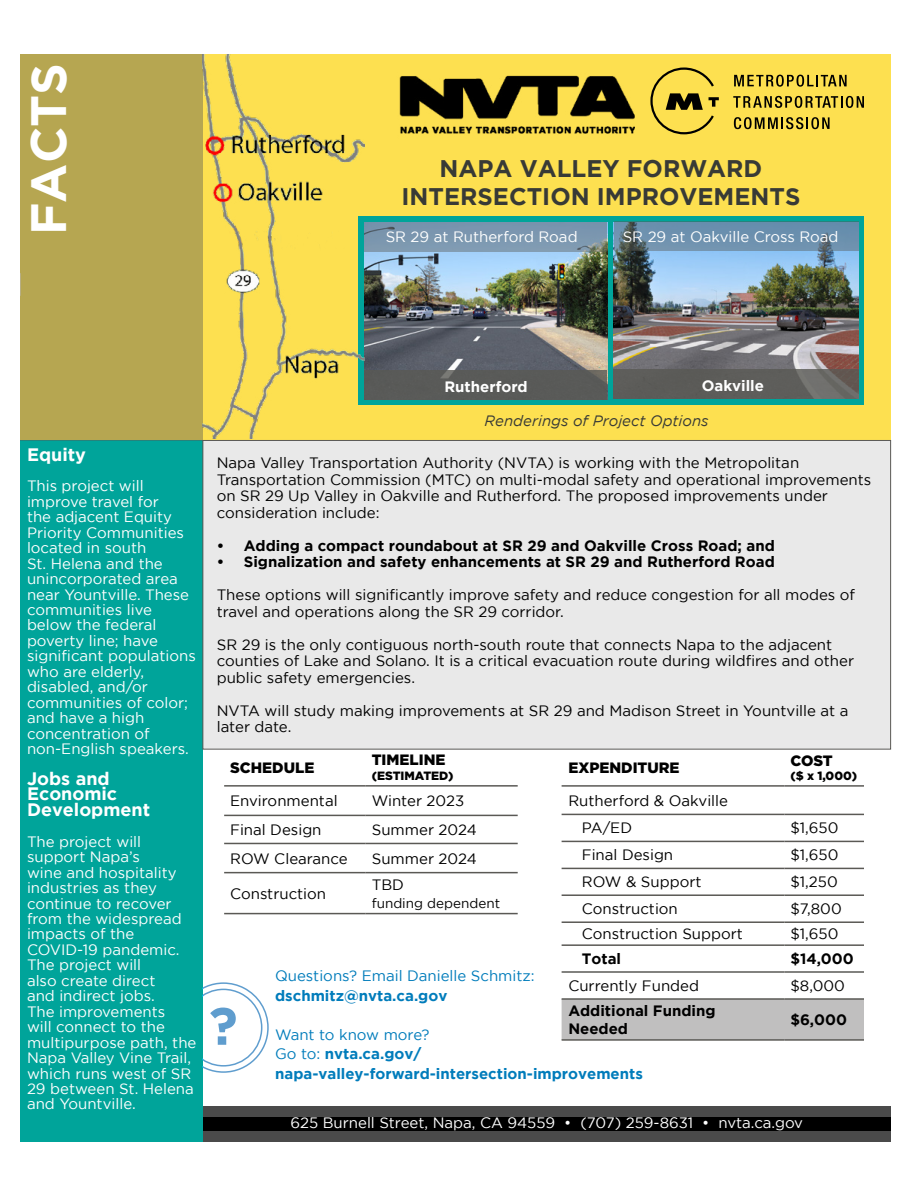
<style>
.page{position:relative;width:918px;height:1188px;background:#fff}
.page>*{position:absolute;margin:0;border:0;box-sizing:border-box;transform-origin:0 0}
.t1{font:700 52.5px "Gotham";color:#5f9dce}
.t2{font:700 49.5px "Gotham";color:#fff}
.t3{font:700 24px/28.8px "Gotham";color:#383a36;text-align:center}
.t4{font:700 18px/15.5px "Gotham";color:#fff}
.t5{font:15px/16.5px "Gotham";color:#000}
.t6{font:15px/15.5px "Gotham";color:#fff}
.t7{font:700 15px/18px "Gotham";color:#000}
.t8{font:700 15px/19.5px "Gotham";color:#007cbb}
.t9{font:15px "Gotham";color:#007cbb}
.t10{font:900 15px "Gotham";color:#000}
.t11{font:italic 15px "Gotham";color:#383a36}
.t12{font:700 15px "Gotham";color:#fff}
.t13{font:13.5px "Gotham";color:#000}
.t14{font:900 12px "Gotham";color:#000}
.s1{font-weight:400}
</style>
<div class="page">
<div style="left:198px;top:1106px;width:693px;height:36px;background:#4a4a4a"></div>
<div style="left:202px;top:1118px;width:689px;height:13px;background:#000"></div>
<div style="left:21px;top:54px;width:870px;height:580px;background:#fde050"></div>
<img style="left:399px;top:75px;width:235px;height:59px">
<div style="left:20px;top:440px;width:182px;height:702px;background:#00a49a"></div>
<div style="left:203px;top:440px;width:688px;height:309px;background:#e9e9e9"></div>
<svg style="left:202px;top:982px;width:67px;height:92px"></svg>
<hr style="left:224px;top:785px;width:142px;height:2px;background:#5a5955">
<hr style="left:366px;top:785px;width:152px;height:2px;background:#5a5955">
<hr style="left:224px;top:815px;width:142px;height:1px;background:#5a5955">
<hr style="left:366px;top:815px;width:152px;height:1px;background:#5a5955">
<hr style="left:224px;top:843px;width:142px;height:1px;background:#5a5955">
<hr style="left:366px;top:843px;width:152px;height:1px;background:#5a5955">
<hr style="left:224px;top:872px;width:142px;height:1px;background:#5a5955">
<hr style="left:366px;top:872px;width:152px;height:1px;background:#5a5955">
<hr style="left:224px;top:913px;width:142px;height:1px;background:#5a5955">
<hr style="left:366px;top:913px;width:152px;height:1px;background:#5a5955">
<div style="left:562px;top:1000px;width:302px;height:39px;background:#c0bfbf"></div>
<hr style="left:562px;top:785px;width:222px;height:2px;background:#5a5955">
<hr style="left:784px;top:785px;width:80px;height:2px;background:#5a5955">
<hr style="left:562px;top:814px;width:222px;height:1px;background:#5a5955">
<hr style="left:784px;top:814px;width:80px;height:1px;background:#5a5955">
<hr style="left:562px;top:841px;width:222px;height:1px;background:#5a5955">
<hr style="left:784px;top:841px;width:80px;height:1px;background:#5a5955">
<hr style="left:562px;top:868px;width:222px;height:1px;background:#5a5955">
<hr style="left:784px;top:868px;width:80px;height:1px;background:#5a5955">
<hr style="left:562px;top:894px;width:222px;height:2px;background:#5a5955">
<hr style="left:784px;top:894px;width:80px;height:2px;background:#5a5955">
<hr style="left:562px;top:921px;width:222px;height:2px;background:#5a5955">
<hr style="left:784px;top:921px;width:80px;height:2px;background:#5a5955">
<hr style="left:562px;top:944px;width:222px;height:2px;background:#5a5955">
<hr style="left:784px;top:944px;width:80px;height:2px;background:#5a5955">
<hr style="left:562px;top:971px;width:222px;height:2px;background:#5a5955">
<hr style="left:784px;top:971px;width:80px;height:2px;background:#5a5955">
<hr style="left:562px;top:998px;width:222px;height:2px;background:#5a5955">
<hr style="left:784px;top:998px;width:80px;height:2px;background:#5a5955">
<hr style="left:562px;top:1039px;width:222px;height:2px;background:#5a5955">
<hr style="left:784px;top:1039px;width:80px;height:2px;background:#5a5955">
<svg style="left:650px;top:68px;width:69px;height:66px"></svg>
<svg style="left:734px;top:75px;width:113px;height:12px"></svg>
<svg style="left:733px;top:96px;width:131px;height:12px"></svg>
<svg style="left:734px;top:117px;width:96px;height:12px"></svg>
<div style="left:359px;top:216px;width:505px;height:189px;background:#00a49a"></div>
<img style="left:614px;top:251px;width:244px;height:119px">
<img style="left:364px;top:251px;width:243px;height:119px">
<svg style="left:614px;top:222px;width:244px;height:29px;background:#698ba6"></svg>
<div style="left:20px;top:54px;width:182px;height:387px;background:#b6a651"></div>
<div style="left:364px;top:222px;width:244px;height:29px;background:#7b97af"></div>
<div style="left:364px;top:370px;width:244px;height:30px;background:#595954"></div>
<div style="left:613px;top:370px;width:246px;height:29px;background:#595954"></div>
<img style="left:202px;top:54px;width:162px;height:384px">
<h2 class="t2" style="left:20px;top:235px;width:173px;rotate:-90deg">FACTS</h2>
<h3 class="t3" style="left:402px;top:153px;width:400px">NAPA VALLEY FORWARD<br>INTERSECTION IMPROVEMENTS</h3>
<p class="t6" style="left:386px;top:228px;width:193px">SR 29 at Rutherford Road</p>
<p class="t6" style="left:623px;top:229px;width:217px">SR 29 at Oakville Cross Road</p>
<p class="t4" style="left:27px;top:446px;width:61px">Equity</p>
<p class="t6" style="left:27px;top:478px;width:170px">This project will improve travel for<br>the adjacent Equity<br>Priority Communities located in south<br>St. Helena and the unincorporated area near Yountville. These communities live below the federal poverty line; have significant populations who are elderly, disabled, and/or communities of color; and have a high concentration of non-English speakers.</p>
<p class="t4" style="left:27px;top:770px;width:125px">Jobs and<br>Economic<br>Development</p>
<p class="t6" style="left:27px;top:834px;width:171px">The project will support Napa’s<br>wine and hospitality industries as they continue to recover from the widespread impacts of the<br>COVID-19 pandemic.<br>The project will<br>also create direct<br>and indirect jobs.<br>The improvements<br>will connect to the multipurpose path, the<br>Napa Valley Vine Trail, which runs west of SR<br>29 between St. Helena and Yountville.</p>
<p class="t12" style="left:444px;top:378px;width:85px">Rutherford</p>
<p class="t12" style="left:702px;top:377px;width:64px">Oakville</p>
<p class="t11" style="left:485px;top:412px;width:226px">Renderings of Project Options</p>
<p class="t5" style="left:217px;top:455px;width:656px">Napa Valley Transportation Authority (NVTA) is working with the Metropolitan Transportation Commission (MTC) on multi-modal safety and operational improvements on SR 29 Up Valley in Oakville and Rutherford. The proposed improvements under consideration include:</p>
<p class="t7" style="left:217px;top:536px;width:560px">• Adding a compact roundabout at SR 29 and Oakville Cross Road; and</p>
<p class="t7" style="left:217px;top:553px;width:560px">• Signalization and safety enhancements at SR 29 and Rutherford Road</p>
<p class="t5" style="left:217px;top:587px;width:640px">These options will significantly improve safety and reduce congestion for all modes of travel and operations along the SR 29 corridor.</p>
<p class="t5" style="left:217px;top:636px;width:639px">SR 29 is the only contiguous north-south route that connects Napa to the adjacent counties of Lake and Solano. It is a critical evacuation route during wildfires and other public safety emergencies.</p>
<p class="t5" style="left:217px;top:702px;width:633px">NVTA will study making improvements at SR 29 and Madison Street in Yountville at a later date.</p>
<p class="t10" style="left:230px;top:759px;width:86px">SCHEDULE</p>
<p class="t10" style="left:372px;top:751px;width:75px">TIMELINE</p>
<p class="t14" style="left:372px;top:769px;width:83px">(ESTIMATED)</p>
<p class="t10" style="left:568px;top:759px;width:113px">EXPENDITURE</p>
<p class="t10" style="left:790px;top:752px;width:44px">COST</p>
<p class="t14" style="left:790px;top:769px;width:68px">($ x 1,000)</p>
<p class="t5" style="left:582px;top:786px;width:148px;line-height:27.8px;text-indent:-14px">Rutherford &amp; Oakville<br>PA/ED</p>
<p class="t5" style="left:230px;top:792px;width:109px">Environmental</p>
<p class="t5" style="left:372px;top:792px;width:94px">Winter 2023</p>
<p class="t5" style="left:230px;top:821px;width:93px">Final Design</p>
<p class="t5" style="left:372px;top:821px;width:107px">Summer 2024</p>
<p class="t5" style="left:230px;top:850px;width:119px">ROW Clearance</p>
<p class="t5" style="left:372px;top:850px;width:107px">Summer 2024</p>
<p class="t5" style="left:230px;top:885px;width:98px">Construction</p>
<p class="t5" style="left:790px;top:820px;width:50px">$1,650</p>
<p class="t5" style="left:582px;top:847px;width:93px">Final Design</p>
<p class="t5" style="left:790px;top:847px;width:50px">$1,650</p>
<p class="t5" style="left:582px;top:874px;width:121px">ROW &amp; Support</p>
<p class="t5" style="left:790px;top:874px;width:49px">$1,250</p>
<p class="t5" style="left:582px;top:900px;width:98px">Construction</p>
<p class="t5" style="left:790px;top:900px;width:53px">$7,800</p>
<p class="t5" style="left:582px;top:925px;width:163px">Construction Support</p>
<p class="t5" style="left:790px;top:925px;width:50px">$1,650</p>
<p class="t7" style="left:582px;top:949px;width:41px">Total</p>
<p class="t7" style="left:790px;top:949px;width:65px">$14,000</p>
<p class="t5" style="left:568px;top:977px;width:132px">Currently Funded</p>
<p class="t5" style="left:790px;top:977px;width:56px">$8,000</p>
<p class="t7" style="left:568px;top:1001px;width:149px">Additional Funding<br>Needed</p>
<p class="t7" style="left:790px;top:1010px;width:58px">$6,000</p>
<p class="t5" style="left:372px;top:876px;width:34px">TBD</p>
<p class="t13" style="left:372px;top:895px;width:130px">funding dependent</p>
<p class="t9" style="left:275px;top:968px;width:261px">Questions? Email Danielle Schmitz:</p>
<p class="t8" style="left:275px;top:985px;width:174px">dschmitz@nvta.ca.gov</p>
<p class="t8" style="left:275px;top:1024px;width:369px"><span class="s1">Want to know more?<br>Go to:</span> nvta.ca.gov/ napa-valley-forward-intersection-improvements</p>
<h1 class="t1" style="left:209px;top:996px;width:30px">?</h1>
<p class="t6" style="left:290px;top:1115px;width:514px">625 Burnell Street, Napa, CA 94559 • (707) 259-8631 • nvta.ca.gov</p>
</div>
